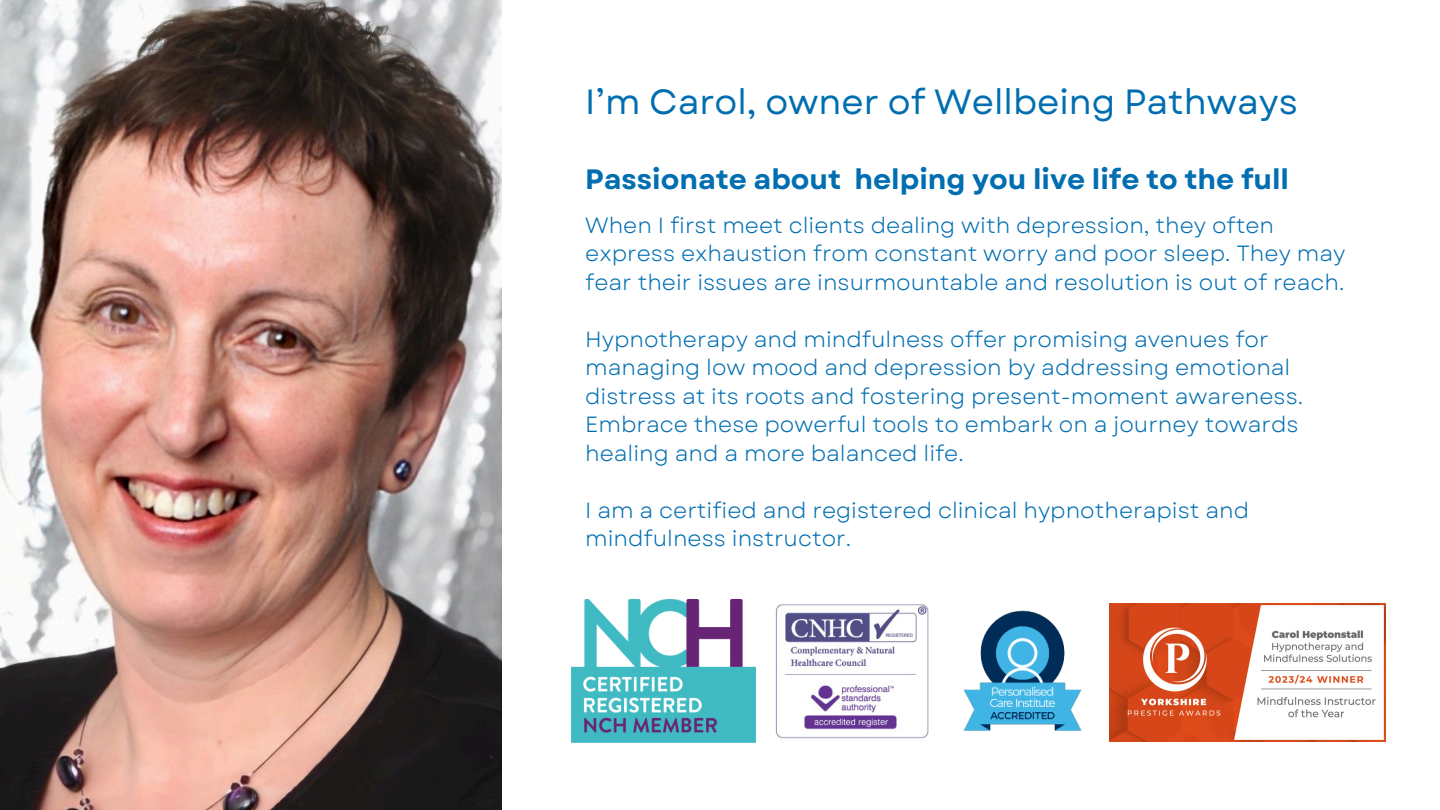
<style>
.page{position:relative;width:1440px;height:810px;background:#fff}
.page>*{position:absolute;margin:0;border:0;box-sizing:border-box;transform-origin:0 0}
.t1{font:35px "Garet";color:#016eb1}
.t2{font:700 28px "Garet";color:#016eb1}
.t3{font:22px/28.5px "Garet";color:#016eb1}
</style>
<div class="page">
<img style="left:571px;top:600px;width:185px;height:142px">
<img style="left:775px;top:604px;width:154px;height:135px">
<img style="left:963px;top:610px;width:119px;height:121px">
<img style="left:0;top:0;width:502px;height:810px">
<img style="left:1110px;top:604px;width:276px;height:138px">
<p class="t1" style="left:585px;top:76px;width:714px">I’m Carol, owner of Wellbeing Pathways</p>
<p class="t2" style="left:585px;top:159px;width:705px">Passionate about helping you live life to the full</p>
<p class="t3" style="left:585px;top:211px;width:762px">When I first meet clients dealing with depression, they often express exhaustion from constant worry and poor sleep. They may fear their issues are insurmountable and resolution is out of reach.</p>
<p class="t3" style="left:585px;top:325px;width:719px">Hypnotherapy and mindfulness offer promising avenues for managing low mood and depression by addressing emotional distress at its roots and fostering present-moment awareness.<br>Embrace these powerful tools to embark on a journey towards healing and a more balanced life.</p>
<p class="t3" style="left:585px;top:496px;width:665px">I am a certified and registered clinical hypnotherapist and mindfulness instructor.</p>
</div>
